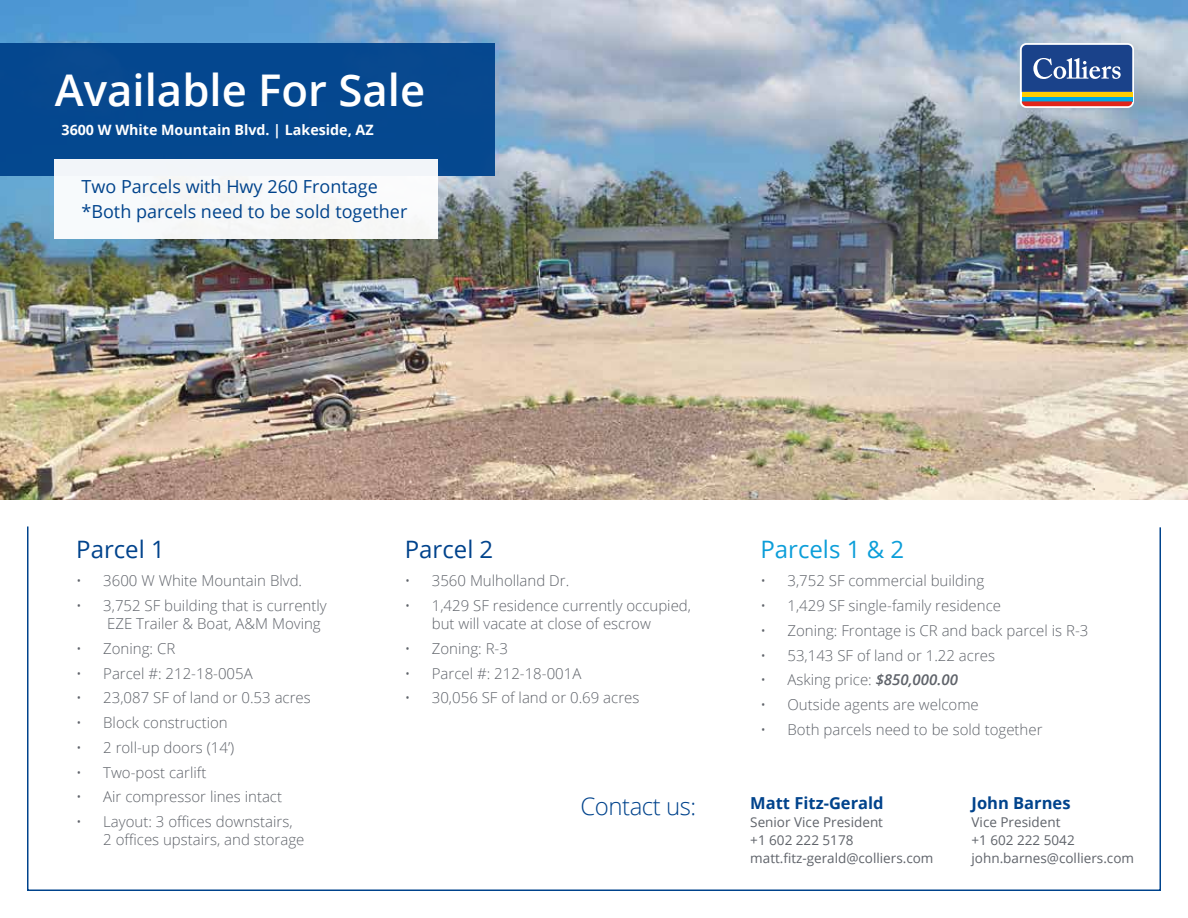
<style>
.page{position:relative;width:1188px;height:918px;background:#fff}
.page>*{position:absolute;margin:0;border:0;box-sizing:border-box;transform-origin:0 0}
.t1{font:600 43.65px "Open Sans";color:#fff}
.t2{font:24px "Open Sans";color:#00438c}
.t3{font:300 24px "Open Sans";letter-spacing:-.02em;color:#00438c}
.t4{font:24px "Open Sans";color:#0c9ed9}
.t5{font:18px/25.5px "Open Sans";color:#00438c}
.t6{font:700 16.5px "Open Sans";color:#00438c}
.t7{font:300 15px/18px "Open Sans";color:#5f636a}
.t8{font:700 14.25px "Open Sans";color:#fff}
.t9{font:13.5px/18px "Open Sans";color:#5f636a}
.s1{font-weight:600;font-style:italic}
</style>
<div class="page">
<img style="left:0;top:0;width:1188px;height:500px">
<svg style="left:27px;top:526px;width:1134px;height:365px"></svg>
<div style="left:0;top:43px;width:495px;height:133px;background:#00438c"></div>
<svg style="left:1020px;top:43px;width:114px;height:65px"></svg>
<hr style="left:1022px;top:97px;width:110px;height:4px;background:#00a8e4">
<div style="left:1022px;top:92px;width:110px;height:5px;background:#ffcd00"></div>
<svg style="left:1022px;top:101px;width:110px;height:5px"></svg>
<svg style="left:1022px;top:45px;width:110px;height:47px;background:#335797"></svg>
<div style="left:54px;top:159px;width:384px;height:80px;background:#f7f8f9"></div>
<h1 class="t1" style="left:55px;top:60px;width:372px">Available For Sale</h1>
<p class="t8" style="left:62px;top:120px;width:314px">3600 W White Mountain Blvd. | Lakeside, AZ</p>
<p class="t5" style="left:82px;top:173px;width:327px">Two Parcels with Hwy 260 Frontage *Both parcels need to be sold together</p>
<h2 class="t2" style="left:76px;top:533px;width:90px">Parcel 1</h2>
<p class="t7" style="left:76px;top:572px;width:227px">• 3600 W White Mountain Blvd.</p>
<p class="t7" style="left:107px;top:596px;width:221px;text-indent:-31px">• 3,752 SF building that is currently<br>EZE Trailer &amp; Boat, A&amp;M Moving</p>
<p class="t7" style="left:76px;top:639px;width:101px">• Zoning: CR</p>
<p class="t7" style="left:76px;top:664px;width:178px">• Parcel #: 212-18-005A</p>
<p class="t7" style="left:76px;top:689px;width:236px">• 23,087 SF of land or 0.53 acres</p>
<p class="t7" style="left:76px;top:713px;width:153px">• Block construction</p>
<p class="t7" style="left:76px;top:738px;width:160px">• 2 roll-up doors (14’)</p>
<p class="t7" style="left:76px;top:763px;width:132px">• Two-post carlift</p>
<p class="t7" style="left:76px;top:788px;width:207px">• Air compressor lines intact</p>
<p class="t7" style="left:103px;top:812px;width:203px;text-indent:-27px">• Layout: 3 offices downstairs,<br>2 offices upstairs, and storage</p>
<h2 class="t2" style="left:405px;top:533px;width:90px">Parcel 2</h2>
<h2 class="t4" style="left:760px;top:533px;width:145px">Parcels 1 &amp; 2</h2>
<p class="t7" style="left:405px;top:572px;width:166px">• 3560 Mulholland Dr.</p>
<p class="t7" style="left:432px;top:596px;width:261px;text-indent:-27px">• 1,429 SF residence currently occupied, but will vacate at close of escrow</p>
<p class="t7" style="left:405px;top:639px;width:105px">• Zoning: R-3</p>
<p class="t7" style="left:405px;top:664px;width:178px">• Parcel #: 212-18-001A</p>
<p class="t7" style="left:405px;top:689px;width:236px">• 30,056 SF of land or 0.69 acres</p>
<p class="t7" style="left:760px;top:572px;width:225px">• 3,752 SF commercial building</p>
<p class="t7" style="left:760px;top:596px;width:242px">• 1,429 SF single-family residence</p>
<p class="t7" style="left:760px;top:621px;width:329px">• Zoning: Frontage is CR and back parcel is R-3</p>
<p class="t7" style="left:760px;top:646px;width:236px">• 53,143 SF of land or 1.22 acres</p>
<p class="t7" style="left:760px;top:671px;width:199px">• Asking price: <span class="s1">$850,000.00</span></p>
<p class="t7" style="left:760px;top:695px;width:220px">• Outside agents are welcome</p>
<p class="t7" style="left:760px;top:720px;width:284px">• Both parcels need to be sold together</p>
<h2 class="t3" style="left:580px;top:790px;width:117px">Contact us:</h2>
<p class="t6" style="left:750px;top:791px;width:135px">Matt Fitz-Gerald</p>
<p class="t9" style="left:750px;top:813px;width:185px">Senior Vice President<br>+1 602 222 5178 matt.fitz-gerald@colliers.com</p>
<p class="t6" style="left:972px;top:791px;width:100px">John Barnes</p>
<p class="t9" style="left:972px;top:813px;width:164px">Vice President<br>+1 602 222 5042 john.barnes@colliers.com</p>
</div>
